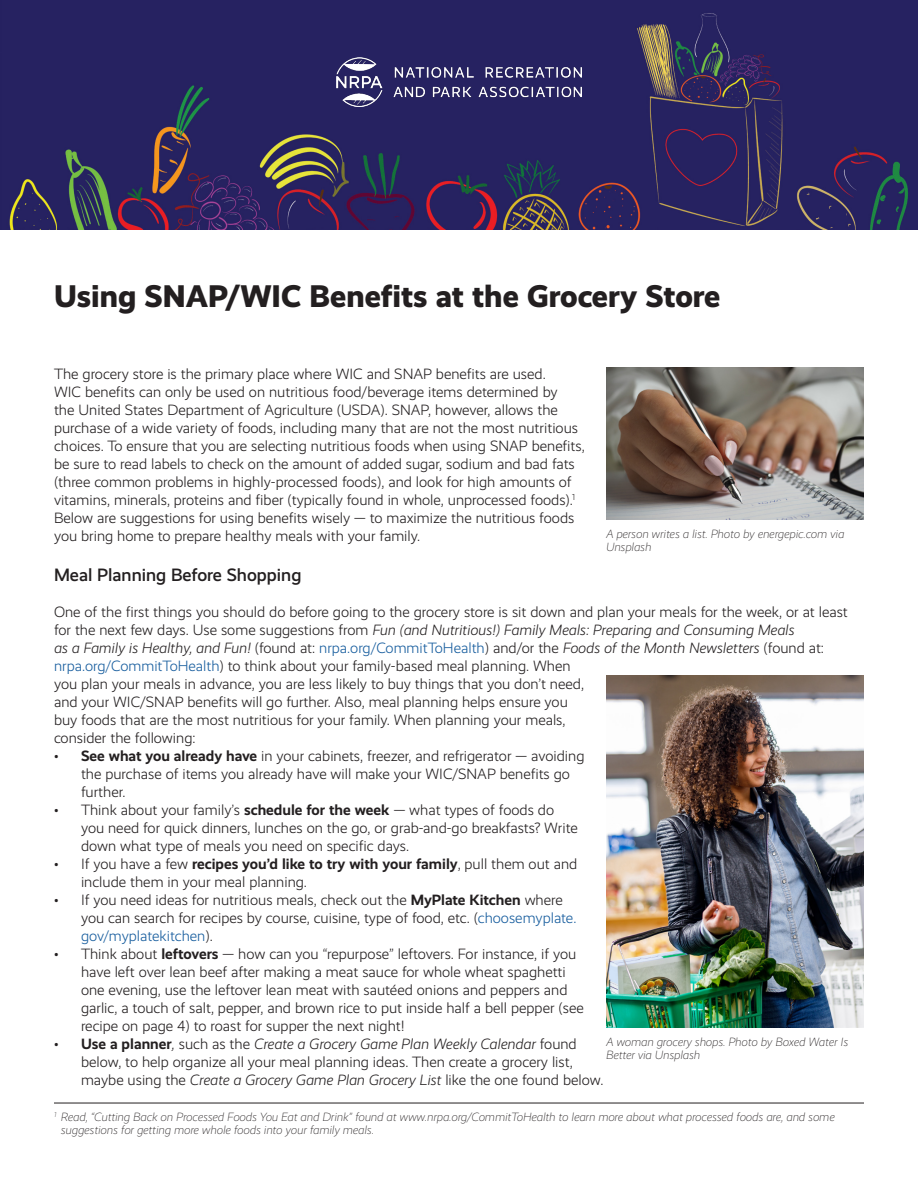
<style>
.page{position:relative;width:918px;height:1188px;background:#fff}
.page>*{position:absolute;margin:0;border:0;box-sizing:border-box;transform-origin:0 0}
.t1{font:800 31.5px "Realist";color:#231f20}
.t2{font:500 18px "Realist";color:#231f20}
.t3{font:300 15px/18px "Realist";color:#231f20}
.t4{font:italic 300 12px/12.8px "Realist";color:#231f20}
.s1{font-style:italic}
.s2{color:#175d9e}
.s3{font-weight:700}
</style>
<div class="page">
<img style="left:0;top:0;width:918px;height:230px">
<img style="left:606px;top:367px;width:258px;height:152px">
<img style="left:606px;top:676px;width:258px;height:352px">
<hr style="left:54px;top:1103px;width:810px;height:1px;background:#231f20">
<img style="left:336px;top:58px;width:246px;height:48px">
<p class="t1" style="left:54px;top:278px;width:668px">Using SNAP/WIC Benefits at the Grocery Store</p>
<p class="t3" style="left:54px;top:365px;width:532px">The grocery store is the primary place where WIC and SNAP benefits are used.<br>WIC benefits can only be used on nutritious food/beverage items determined by<br>the United States Department of Agriculture (USDA). SNAP, however, allows the purchase of a wide variety of foods, including many that are not the most nutritious choices. To ensure that you are selecting nutritious foods when using SNAP benefits, be sure to read labels to check on the amount of added sugar, sodium and bad fats (three common problems in highly-processed foods), and look for high amounts of vitamins, minerals, proteins and fiber (typically found in whole, unprocessed foods).<sup>1<br></sup>Below are suggestions for using benefits wisely — to maximize the nutritious foods you bring home to prepare healthy meals with your family.</p>
<p class="t2" style="left:54px;top:564px;width:249px">Meal Planning Before Shopping</p>
<p class="t3" style="left:54px;top:603px;width:795px">One of the first things you should do before going to the grocery store is sit down and plan your meals for the week, or at least for the next few days. Use some suggestions from <span class="s1">Fun (and Nutritious!) Family Meals: Preparing and Consuming Meals<br>as a Family is Healthy, and Fun!</span> (found at: <span class="s2">nrpa.org/CommitToHealth</span>) and/or the <span class="s1">Foods of the Month Newsletters</span> (found at: <span class="s2">nrpa.org/CommitToHealth</span>) to think about your family-based meal planning. When<br>you plan your meals in advance, you are less likely to buy things that you don’t need,<br>and your WIC/SNAP benefits will go further. Also, meal planning helps ensure you<br>buy foods that are the most nutritious for your family. When planning your meals,<br>consider the following:</p>
<p class="t3" style="left:81px;top:747px;width:505px;text-indent:-27px">• <span class="s3">See what you already have</span> in your cabinets, freezer, and refrigerator — avoiding the purchase of items you already have will make your WIC/SNAP benefits go further.</p>
<p class="t3" style="left:81px;top:801px;width:498px;text-indent:-27px">• Think about your family’s <span class="s3">schedule for the week</span> — what types of foods do you need for quick dinners, lunches on the go, or grab-and-go breakfasts? Write down what type of meals you need on specific days.</p>
<p class="t3" style="left:81px;top:855px;width:498px;text-indent:-27px">• If you have a few <span class="s3">recipes you’d like to try with your family</span>, pull them out and include them in your meal planning.</p>
<p class="t3" style="left:81px;top:891px;width:497px;text-indent:-27px">• If you need ideas for nutritious meals, check out the <span class="s3">MyPlate Kitchen</span> where you can search for recipes by course, cuisine, type of food, etc. (<span class="s2">choosemyplate. gov/myplatekitchen</span>).</p>
<p class="t3" style="left:81px;top:945px;width:504px;text-indent:-27px">• Think about <span class="s3">leftovers</span> — how can you “repurpose” leftovers. For instance, if you have left over lean beef after making a meat sauce for whole wheat spaghetti one evening, use the leftover lean meat with sautéed onions and peppers and garlic, a touch of salt, pepper, and brown rice to put inside half a bell pepper (see recipe on page 4) to roast for supper the next night!</p>
<p class="t3" style="left:81px;top:1035px;width:524px;text-indent:-27px">• <span class="s3">Use a planner</span><span class="s1">,</span> such as the <span class="s1">Create a Grocery Game Plan Weekly Calendar</span> found below, to help organize all your meal planning ideas. Then create a grocery list, maybe using the <span class="s1">Create a Grocery Game Plan Grocery List</span> like the one found below.</p>
<p class="t4" style="left:606px;top:528px;width:240px">A person writes a list. Photo by energepic.com via<br>Unsplash</p>
<p class="t4" style="left:606px;top:1036px;width:244px">A woman grocery shops. Photo by Boxed Water Is<br>Better via Unsplash</p>
<p class="t4" style="left:61px;top:1111px;width:775px;text-indent:-7px"><sup>1</sup> Read, “Cutting Back on Processed Foods You Eat and Drink” found at www.nrpa.org/CommitToHealth to learn more about what processed foods are, and some suggestions for getting more whole foods into your family meals.</p>
</div>
